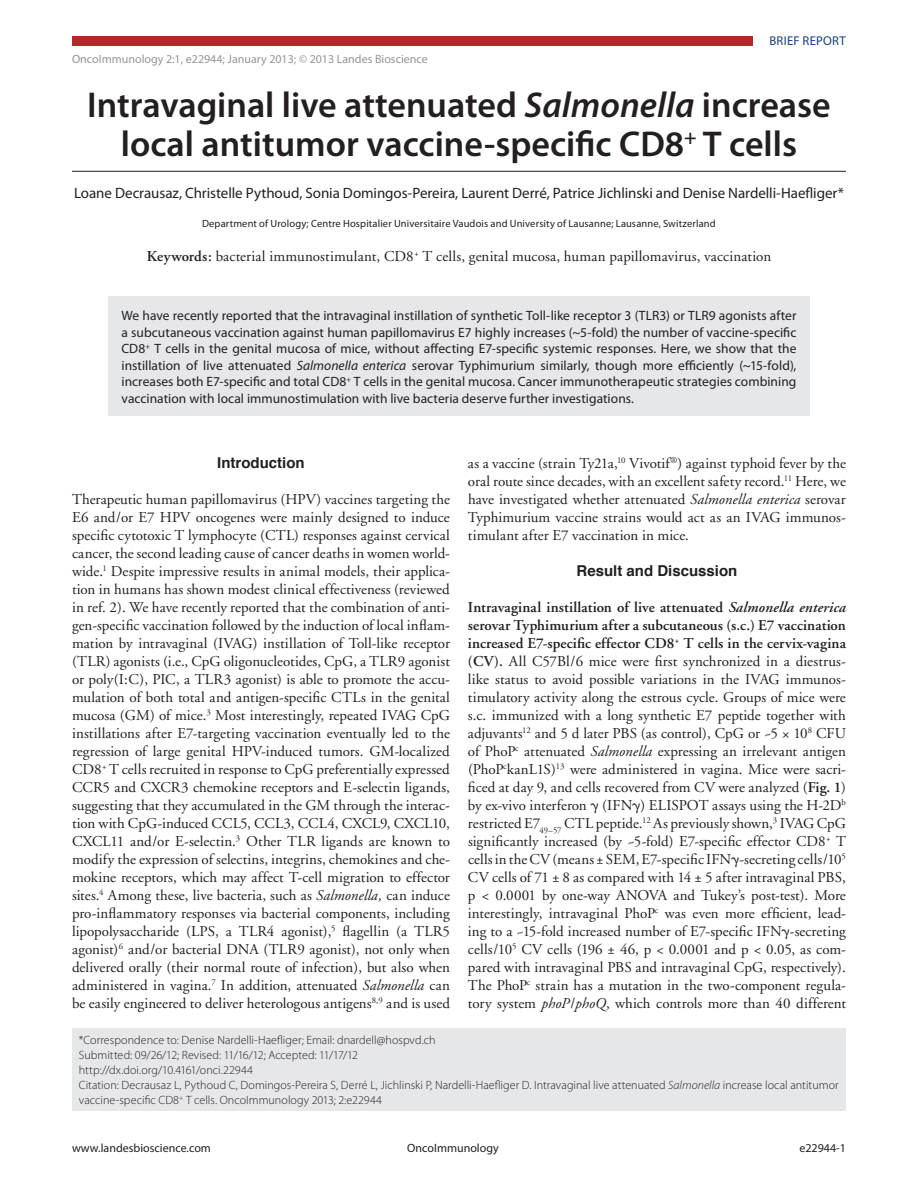
<style>
.page{position:relative;width:918px;height:1188px;background:#fff}
.page>*{position:absolute;margin:0;border:0;box-sizing:border-box;transform-origin:0 0}
.t1{font:600 36px/39px "Myriad Pro";color:#231f20;text-align:center}
.t2{font:15px/18px "Adobe Garamond";letter-spacing:.005em;color:#231f20;text-align:justify}
.t3{font:15px "Myriad Pro";letter-spacing:-.005em;color:#231f20}
.t4{font:700 15px "Helvetica";color:#231f20}
.t5{font:13.5px/16.5px "Myriad Pro";letter-spacing:.005em;color:#231f20;text-align:justify}
.t6{font:12.75px "Myriad Pro";letter-spacing:.02em;color:#193f7c}
.t7{font:300 12px/15px "Myriad Pro";letter-spacing:.005em;color:#231f20}
.t8{font:12px "Myriad Pro";color:#939598}
.t9{font:12px "Myriad Pro";color:#231f20}
.t10{font:10.5px "Myriad Pro";letter-spacing:.01em;color:#231f20}
.s1{font-style:italic}
.s2{font-weight:600}
.s3{font-weight:600;font-style:italic}
.s4{font-family:"Universal Std Greekw Math Pi"}
</style>
<div class="page">
<div style="left:72px;top:36px;width:680px;height:10px;background:#b7262b"></div>
<div style="left:72px;top:1028px;width:774px;height:83px;background:#e6e7e9"></div>
<div style="left:108px;top:297px;width:702px;height:119px;background:#e6e7e9"></div>
<hr style="left:72px;top:171px;width:774px;height:1px;background:#231f20">
<p class="t8" style="left:72px;top:52px;width:357px">OncoImmunology 2:1, e22944; January 2013; © 2013 Landes Bioscience</p>
<p class="t6" style="left:769px;top:33px;width:78px">Brief Report</p>
<h1 class="t1" style="left:87px;top:85px;width:745px">Intravaginal live attenuated <span class="s1">Salmonella</span> increase local antitumor vaccine-specific CD8<sup>+</sup> T cells</h1>
<p class="t3" style="left:74px;top:184px;width:771px">Loane Decrausaz, Christelle Pythoud, Sonia Domingos-Pereira, Laurent Derré, Patrice Jichlinski and Denise Nardelli-Haefliger*</p>
<p class="t10" style="left:202px;top:217px;width:515px">Department of Urology; Centre Hospitalier Universitaire Vaudois and University of Lausanne; Lausanne, Switzerland</p>
<p class="t2" style="left:147px;top:248px;width:626px"><span class="s2">Keywords:</span> bacterial immunostimulant, CD8<sup>+</sup> T cells, genital mucosa, human papillomavirus, vaccination</p>
<p class="t5" style="left:121px;top:307px;width:677px">We have recently reported that the intravaginal instillation of synthetic Toll-like receptor 3 (TLR3) or TLR9 agonists after a subcutaneous vaccination against human papillomavirus E7 highly increases (~5-fold) the number of vaccine-specific CD8<sup>+</sup> T cells in the genital mucosa of mice, without affecting E7-specific systemic responses. Here, we show that the instillation of live attenuated <span class="s1">Salmonella enterica</span> serovar Typhimurium similarly, though more efficiently (~15-fold), increases both E7-specific and total CD8<sup>+</sup> T cells in the genital mucosa. Cancer immunotherapeutic strategies combining vaccination with local immunostimulation with live bacteria deserve further investigations.</p>
<p class="t4" style="left:217px;top:451px;width:89px">Introduction</p>
<p class="t2" style="left:72px;top:491px;width:380px">Therapeutic human papillomavirus (HPV) vaccines targeting the E6 and/or E7 HPV oncogenes were mainly designed to induce specific cytotoxic T lymphocyte (CTL) responses against cervical cancer, the second leading cause of cancer deaths in women world&shy;wide.<sup>1</sup> Despite impressive results in animal models, their applica&shy;tion in humans has shown modest clinical effectiveness (reviewed in ref. 2). We have recently reported that the combination of anti&shy;gen-specific vaccination followed by the induction of local inflam&shy;mation by intravaginal (IVAG) instillation of Toll-like receptor (TLR) agonists (i.e., CpG oligonucleotides, CpG, a TLR9 agonist or poly(I:C), PIC, a TLR3 agonist) is able to promote the accu&shy;mulation of both total and antigen-specific CTLs in the genital mucosa (GM) of mice.<sup>3</sup> Most interestingly, repeated IVAG CpG instillations after E7-targeting vaccination eventually led to the regression of large genital HPV-induced tumors. GM-localized CD8<sup>+</sup> T cells recruited in response to CpG preferentially expressed CCR5 and CXCR3 chemokine receptors and E-selectin ligands, suggesting that they accumulated in the GM through the interac&shy;tion with CpG-induced CCL5, CCL3, CCL4, CXCL9, CXCL10, CXCL11 and/or E-selectin.<sup>3</sup> Other TLR ligands are known to modify the expression of selectins, integrins, chemokines and che&shy;mokine receptors, which may affect T-cell migration to effector sites.<sup>4</sup> Among these, live bacteria, such as <span class="s1">Salmonella,</span> can induce pro-inflammatory responses via bacterial components, including lipopolysaccharide (LPS, a TLR4 agonist),<sup>5</sup> flagellin (a TLR5 agonist)<sup>6</sup> and/or bacterial DNA (TLR9 agonist), not only when delivered orally (their normal route of infection), but also when administered in vagina.<sup>7</sup> In addition, attenuated <span class="s1">Salmonella</span> can be easily engineered to deliver heterologous antigens<sup>8,9</sup> and is used</p>
<p class="t2" style="left:468px;top:455px;width:379px">as a vaccine (strain Ty21a,<sup>10</sup> Vivotif<sup>®</sup>) against typhoid fever by the oral route since decades, with an excellent safety record.<sup>11</sup> Here, we have investigated whether attenuated <span class="s1">Salmonella enterica</span> serovar Typhimurium vaccine strains would act as an IVAG immunos&shy;timulant after E7 vaccination in mice.</p>
<p class="t4" style="left:577px;top:559px;width:162px">Result and Discussion</p>
<p class="t2" style="left:468px;top:599px;width:380px"><span class="s2">Intravaginal instillation of live attenuated</span> <span class="s3">Salmonella enterica </span><span class="s2">serovar Typhimurium after a subcutaneous (s.c.) E7 vaccination increased E7-specific effector CD8</span><sup>+</sup> <span class="s2">T cells in the cervix-vagina (CV).</span> All C57Bl/6 mice were first synchronized in a diestrus&shy;like status to avoid possible variations in the IVAG immunos&shy;timulatory activity along the estrous cycle. Groups of mice were s.c. immunized with a long synthetic E7 peptide together with adjuvants<sup>12</sup> and 5 d later PBS (as control), CpG or ~5 × 10<sup>8</sup> CFU of PhoP<sup>c</sup> attenuated <span class="s1">Salmonella</span> expressing an irrelevant antigen (PhoP<sup>c</sup>kanL1S)<sup>13</sup> were administered in vagina. Mice were sacri&shy;ficed at day 9, and cells recovered from CV were analyzed (<span class="s2">Fig. 1</span>) by ex-vivo interferon <span class="s4">γ</span> (IFN<span class="s4">γ</span>) ELISPOT assays using the H-2D<sup>b </sup>restricted E7<sub>49–57</sub> CTL peptide.<sup>12</sup> As previously shown,<sup>3</sup> IVAG CpG significantly increased (by ~5-fold) E7-specific effector CD8<sup>+</sup> T cells in the CV (means ± SEM, E7-specific IFN<span class="s4">γ</span>-secreting cells/10<sup>5<br></sup>CV cells of 71 ± 8 as compared with 14 ± 5 after intravaginal PBS, p &lt; 0.0001 by one-way ANOVA and Tukey’s post-test). More interestingly, intravaginal PhoP<sup>c</sup> was even more efficient, lead&shy;ing to a ~15-fold increased number of E7-specific IFN<span class="s4">γ</span>-secreting cells/10<sup>5</sup> CV cells (196 ± 46, p &lt; 0.0001 and p &lt; 0.05, as com&shy;pared with intravaginal PBS and intravaginal CpG, respectively).<br>The PhoP<sup>c</sup> strain has a mutation in the two-component regula&shy;tory system <span class="s1">phoP</span>/<span class="s1">phoQ</span>, which controls more than 40 different</p>
<p class="t7" style="left:79px;top:1032px;width:761px">*Correspondence to: Denise Nardelli-Haefliger; Email: dnardell@hospvd.ch<br>Submitted: 09/26/12; Revised: 11/16/12; Accepted: 11/17/12<br>http://dx.doi.org/10.4161/onci.22944<br>Citation: Decrausaz L, Pythoud C, Domingos-Pereira S, Derré L, Jichlinski P, Nardelli-Haefliger D. Intravaginal live attenuated <span class="s1">Salmonella</span> increase local antitumor vaccine-specific CD8<sup>+</sup> T cells. OncoImmunology 2013; 2:e22944</p>
<p class="t9" style="left:72px;top:1141px;width:140px">www.landesbioscience.com</p>
<p class="t9" style="left:407px;top:1141px;width:93px">OncoImmunology</p>
<p class="t9" style="left:799px;top:1141px;width:48px">e22944-1</p>
</div>
